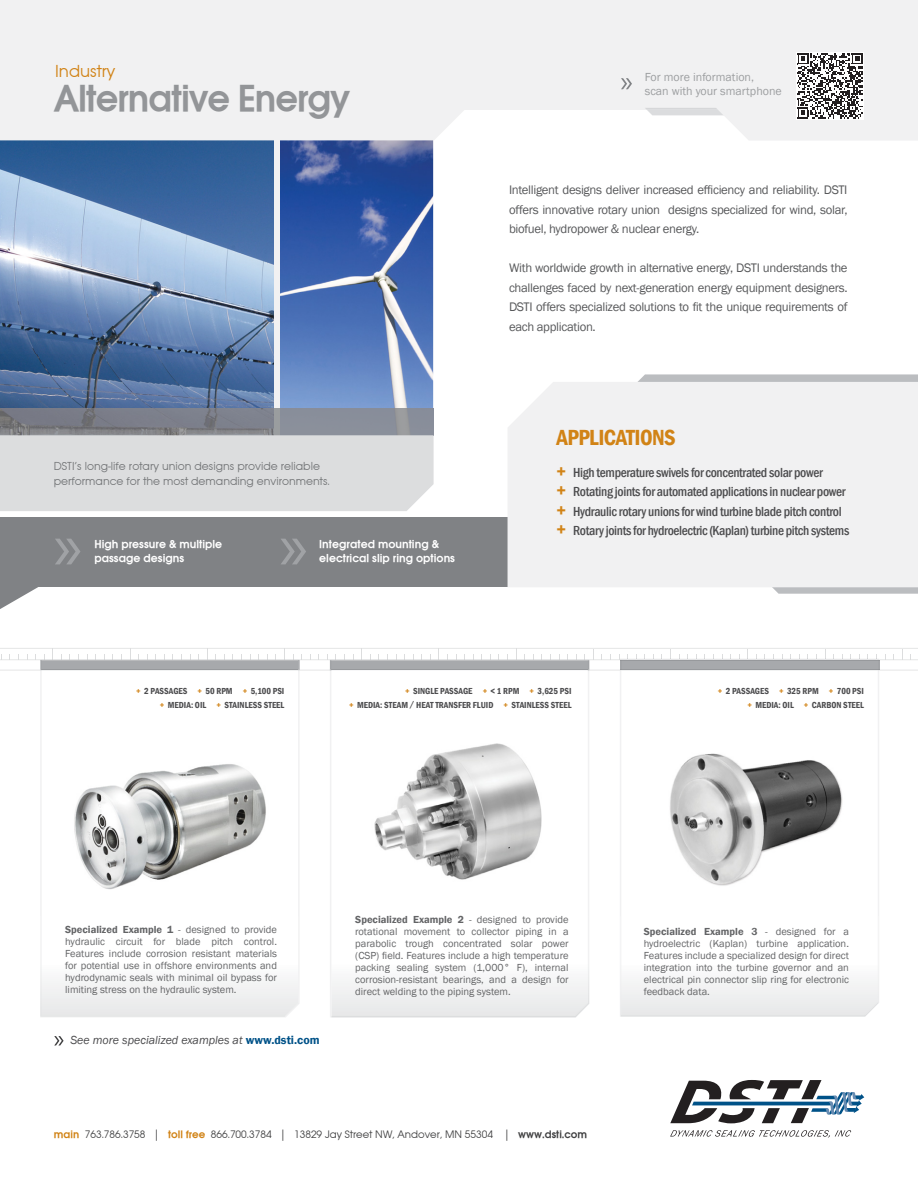
<style>
.page{position:relative;width:918px;height:1188px;background:#fff}
.page>*{position:absolute;margin:0;border:0;box-sizing:border-box;transform-origin:0 0}
.t1{font:39px "Avant Garde ITCTT Demi";letter-spacing:-.025em;color:#939598}
.t2{font:600 condensed 22.5px "Franklin Gothic";letter-spacing:-.025em;color:#d18316}
.t3{font:18px "Avant Garde ITCTT Book";color:#d18316}
.t4{font:500 condensed 13.5px/19.5px "Franklin Gothic";letter-spacing:-.025em;color:#4c4c4e}
.t5{font:12.75px/19.5px "Franklin Gothic";letter-spacing:-.025em;color:#58595b;text-align:justify}
.t6{font:12px/14.4px "Avant Garde ITCTT Book";color:#727476}
.t7{font:12px/14.4px "Avant Garde ITCTT Demi";color:#fff}
.t8{font:12px/13.5px "Franklin Gothic";color:#9d9fa1}
.t9{font:italic 12px "Franklin Gothic";color:#4c4c4e}
.t10{font:11.25px "Avant Garde ITCTT Book";color:#404041}
.t11{font:10.5px/12px "Franklin Gothic";color:#636466;text-align:justify}
.t12{font:600 condensed 9px/13.8px "Franklin Gothic";color:#4c4c4e;text-align:right}
.s1{font-weight:800;font-stretch:normal;font-size:16.5px;color:#d18316}
.s2{color:#d18316}
.s3{font-weight:600}
.s4{font-weight:600;font-style:normal;color:#005288}
.s5{font-family:"Avant Garde ITCTT Demi";color:#d18316}
.s6{font-family:"Avant Garde ITCTT Demi"}
</style>
<div class="page">
<img style="left:280px;top:140px;width:153px;height:268px">
<img style="left:0;top:140px;width:274px;height:268px">
<div style="left:274px;top:137px;width:6px;height:304px;background:#f1f1f2"></div>
<div style="left:0;top:0;width:481px;height:140px;background:#f1f1f2"></div>
<div style="left:0;top:517px;width:508px;height:70px;background:#808285"></div>
<svg style="left:637px;top:374px;width:281px;height:220px"></svg>
<div style="left:508px;top:382px;width:410px;height:205px;background:#f1f1f2"></div>
<svg style="left:0;top:408px;width:434px;height:103px;background:#c1c2c6"></svg>
<svg style="left:0;top:538px;width:80px;height:71px"></svg>
<svg style="left:281px;top:539px;width:25px;height:25px"></svg>
<svg style="left:40px;top:671px;width:259px;height:333px"></svg>
<img style="left:40px;top:916px;width:258px;height:101px">
<svg style="left:330px;top:671px;width:259px;height:346px"></svg>
<svg style="left:620px;top:671px;width:259px;height:346px"></svg>
<img style="left:621px;top:916px;width:258px;height:101px">
<svg style="left:670px;top:1080px;width:194px;height:43px"></svg>
<svg style="left:670px;top:1130px;width:181px;height:8px"></svg>
<svg style="left:54px;top:1036px;width:10px;height:9px"></svg>
<svg style="left:0;top:648px;width:918px;height:23px"></svg>
<div style="left:55px;top:462px;width:265px;height:10px;background:#dcddde"></div>
<div style="left:54px;top:477px;width:275px;height:10px;background:#dcddde"></div>
<img style="left:62px;top:748px;width:219px;height:145px">
<img style="left:365px;top:743px;width:185px;height:139px">
<div style="left:421px;top:0;width:497px;height:109px;background:#f1f1f2"></div>
<svg style="left:621px;top:78px;width:11px;height:11px"></svg>
<img style="left:650px;top:742px;width:201px;height:151px">
<svg style="left:645px;top:52px;width:273px;height:88px"></svg>
<h3 class="t3" style="left:55px;top:60px;width:62px">Industry</h3>
<h1 class="t1" style="left:54px;top:75px;width:298px">Alternative Energy</h1>
<p class="t6" style="left:54px;top:459px;width:278px">DSTI’s long-life rotary union designs provide reliable performance for the most demanding environments.</p>
<p class="t7" style="left:94px;top:537px;width:129px">High pressure &amp; multiple passage designs</p>
<p class="t7" style="left:319px;top:537px;width:137px">Integrated mounting &amp; electrical slip ring options</p>
<p class="t8" style="left:645px;top:70px;width:139px">For more information,<br>scan with your smartphone</p>
<p class="t5" style="left:509px;top:180px;width:340px">Intelligent designs deliver increased efficiency and reliability. DSTI offers innovative rotary union designs specialized for wind, solar, biofuel, hydropower &amp; nuclear energy.</p>
<p class="t5" style="left:509px;top:258px;width:340px">With worldwide growth in alternative energy, DSTI understands the challenges faced by next-generation energy equipment designers.<br>DSTI offers specialized solutions to fit the unique requirements of each application.</p>
<h2 class="t2" style="left:557px;top:425px;width:121px">APPLICATIONS</h2>
<p class="t4" style="left:557px;top:462px;width:294px"><span class="s1">+</span> High temperature swivels for concentrated solar power<br><span class="s1">+</span> Rotating joints for automated applications in nuclear power <span class="s1">+</span> Hydraulic rotary unions for wind turbine blade pitch control <span class="s1">+</span> Rotary joints for hydroelectric (Kaplan) turbine pitch systems</p>
<p class="t12" style="left:136px;top:684px;width:150px"><span class="s2">+</span> 2 PASSAGES <span class="s2">+</span> 50 RPM <span class="s2">+</span> 5,100 PSI <span class="s2">+</span> MEDIA: OIL <span class="s2">+</span> STAINLESS STEEL</p>
<p class="t12" style="left:349px;top:684px;width:224px"><span class="s2">+</span> SINGLE PASSAGE <span class="s2">+</span> &lt; 1 RPM <span class="s2">+</span> 3,625 PSI<br><span class="s2">+</span> MEDIA: STEAM / HEAT TRANSFER FLUID <span class="s2">+</span> STAINLESS STEEL</p>
<p class="t12" style="left:718px;top:684px;width:148px"><span class="s2">+</span> 2 PASSAGES <span class="s2">+</span> 325 RPM <span class="s2">+</span> 700 PSI <span class="s2">+</span> MEDIA: OIL <span class="s2">+</span> CARBON STEEL</p>
<p class="t11" style="left:65px;top:924px;width:213px"><span class="s3">Specialized Example 1</span> - designed to provide hydraulic circuit for blade pitch control.<br>Features include corrosion resistant materials for potential use in offshore environments and hydrodynamic seals with minimal oil bypass for limiting stress on the hydraulic system.</p>
<p class="t9" style="left:70px;top:1033px;width:251px">See more specialized examples at <span class="s4">www.dsti.com</span></p>
<p class="t11" style="left:355px;top:913px;width:215px"><span class="s3">Specialized Example 2</span> - designed to provide rotational movement to collector piping in a parabolic trough concentrated solar power (CSP) field. Features include a high temperature packing sealing system (1,000° F), internal corrosion-resistant bearings, and a design for direct welding to the piping system.</p>
<p class="t10" style="left:54px;top:1128px;width:535px"><span class="s5">main</span> 763.786.3758 | <span class="s5">toll free</span> 866.700.3784 | 13829 Jay Street NW, Andover, MN 55304 | <span class="s6">www.dsti.com</span></p>
<p class="t11" style="left:644px;top:925px;width:207px"><span class="s3">Specialized Example 3</span> - designed for a hydroelectric (Kaplan) turbine application.<br>Features include a specialized design for direct integration into the turbine governor and an electrical pin connector slip ring for electronic feedback data.</p>
</div>
